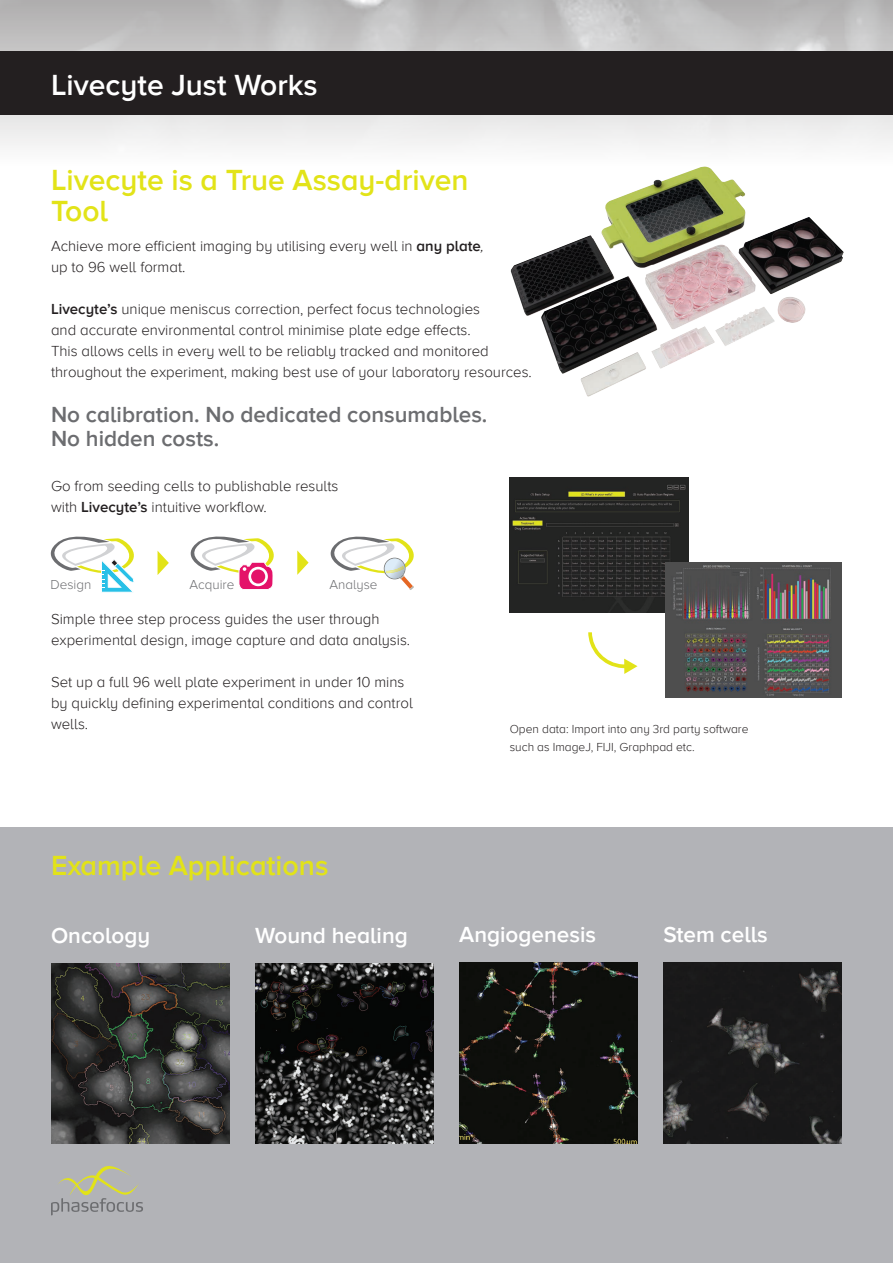
<style>
.page{position:relative;width:893px;height:1263px;background:#fff}
.page>*{position:absolute;margin:0;border:0;box-sizing:border-box;transform-origin:0 0}
.t1{font:600 30px/31.5px "Proxima Nova A";color:#e2e318}
.t2{font:600 30px "Proxima Nova A";color:#fff}
.t3{font:600 28.5px "Proxima Nova A";color:#e2e318}
.t4{font:600 22.5px/24px "Proxima Nova A";color:#6c6d70}
.t5{font:600 22.5px "Proxima Nova A";color:#fff}
.t6{font:300 15px/21px "Proxima Nova A";color:#231f20}
.t7{font:300 13.5px "Proxima Nova A";color:#6c6d70}
.t8{font:300 12px/18px "Proxima Nova A";color:#231f20}
.s1{font-weight:600}
.s2{font-style:italic}
</style>
<div class="page">
<div style="left:0;top:828px;width:893px;height:435px;background:#b2b3b7"></div>
<svg style="left:51px;top:1166px;width:92px;height:49px"></svg>
<div style="left:0;top:51px;width:893px;height:64px;background:#231f20"></div>
<img style="left:663px;top:962px;width:179px;height:182px">
<img style="left:459px;top:962px;width:179px;height:182px">
<img style="left:255px;top:963px;width:179px;height:181px">
<img style="left:51px;top:963px;width:179px;height:181px">
<img style="left:510px;top:478px;width:179px;height:135px">
<svg style="left:297px;top:550px;width:12px;height:25px"></svg>
<svg style="left:158px;top:551px;width:11px;height:24px"></svg>
<svg style="left:190px;top:536px;width:84px;height:54px"></svg>
<svg style="left:50px;top:536px;width:84px;height:57px"></svg>
<svg style="left:330px;top:536px;width:84px;height:54px"></svg>
<img style="left:665px;top:562px;width:177px;height:135px">
<img style="left:511px;top:167px;width:333px;height:207px">
<svg style="left:588px;top:632px;width:49px;height:42px"></svg>
<p class="t2" style="left:51px;top:68px;width:268px">Livecyte Just Works</p>
<p class="t1" style="left:51px;top:164px;width:419px">Livecyte is a True Assay-driven<br>Tool</p>
<p class="t6" style="left:51px;top:235px;width:435px">Achieve more efficient imaging by utilising every well in <span class="s1">any plate</span><span class="s2">, </span>up to 96 well format.</p>
<p class="t6" style="left:51px;top:298px;width:431px"><span class="s1">Livecyte’s</span> unique meniscus correction, perfect focus technologies</p>
<p class="t6" style="left:51px;top:319px;width:421px">and accurate environmental control minimise plate edge effects.</p>
<p class="t6" style="left:51px;top:340px;width:439px">This allows cells in every well to be reliably tracked and monitored</p>
<p class="t6" style="left:51px;top:361px;width:482px">throughout the experiment, making best use of your laboratory resources.</p>
<p class="t4" style="left:51px;top:402px;width:438px">No calibration. No dedicated consumables.<br>No hidden costs.</p>
<p class="t6" style="left:51px;top:475px;width:289px">Go from seeding cells to publishable results with <span class="s1">Livecyte’s</span> intuitive workflow.</p>
<p class="t7" style="left:50px;top:576px;width:42px">Design</p>
<p class="t7" style="left:189px;top:576px;width:46px">Acquire</p>
<p class="t7" style="left:329px;top:576px;width:50px">Analyse</p>
<p class="t6" style="left:51px;top:609px;width:361px">Simple three step process guides the user through experimental design, image capture and data analysis.</p>
<p class="t6" style="left:51px;top:672px;width:363px">Set up a full 96 well plate experiment in under 10 mins by quickly defining experimental conditions and control wells.</p>
<p class="t3" style="left:51px;top:849px;width:279px">Example Applications</p>
<p class="t8" style="left:510px;top:720px;width:240px">Open data: Import into any 3rd party software such as ImageJ, FIJI, Graphpad etc.</p>
<p class="t5" style="left:51px;top:922px;width:101px">Oncology</p>
<p class="t5" style="left:255px;top:922px;width:154px">Wound healing</p>
<p class="t5" style="left:459px;top:921px;width:138px">Angiogenesis</p>
<p class="t5" style="left:663px;top:921px;width:106px">Stem cells</p>
</div>
